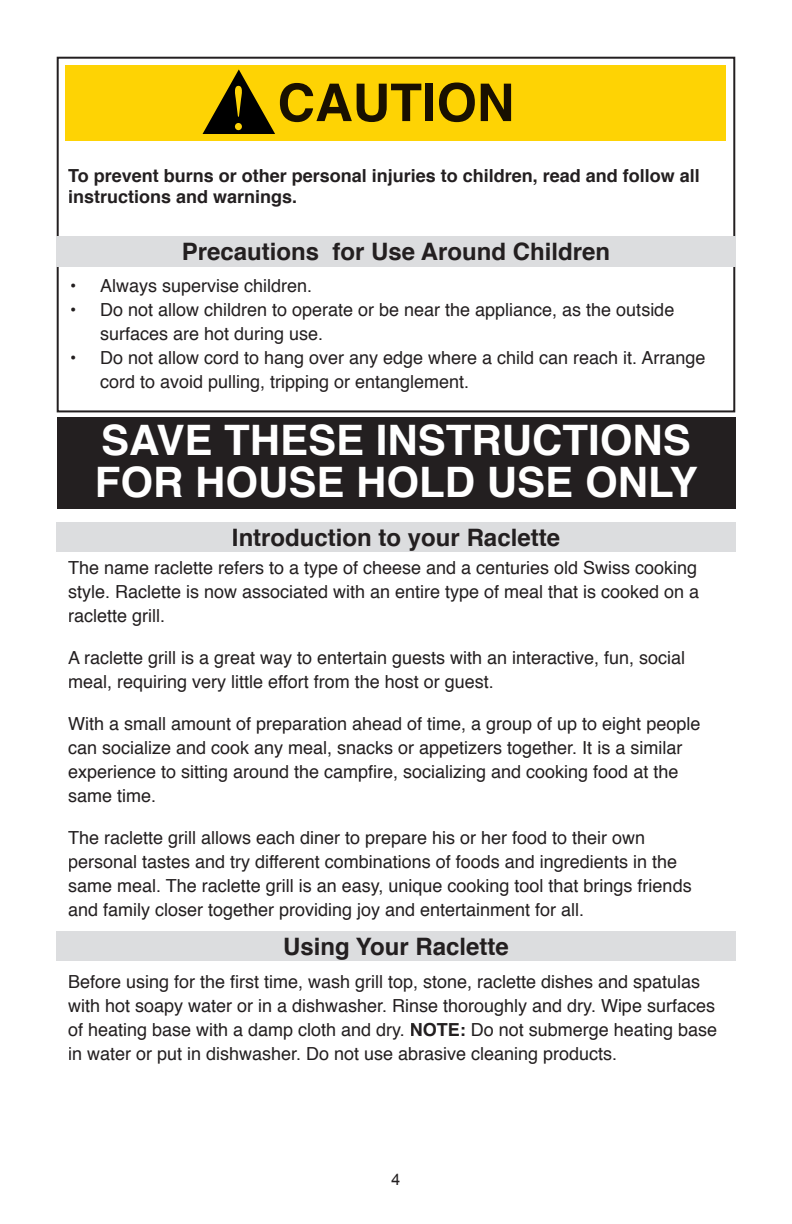
<style>
.page{position:relative;width:792px;height:1224px;background:#fff}
.page>*{position:absolute;margin:0;border:0;box-sizing:border-box;transform-origin:0 0}
.t1{font:700 52px "Helvetica";color:#191000}
.t2{font:700 42px/42px "Helvetica";color:#fff}
.t3{font:700 24px "Helvetica";color:#231f20}
.t4{font:18px/24px "Helvetica";color:#231f20}
.t5{font:700 18px/21.6px "Helvetica";color:#231f20}
.t6{font:16px "Arial";color:#231f20}
.s1{font-weight:700}
</style>
<div class="page">
<svg style="left:57px;top:57px;width:678px;height:355px"></svg>
<div style="left:57px;top:237px;width:678px;height:29px;background:#dcdddf"></div>
<div style="left:57px;top:417px;width:678px;height:92px;background:#231f20"></div>
<div style="left:57px;top:931px;width:678px;height:30px;background:#dcdddf"></div>
<div style="left:66px;top:65px;width:660px;height:76px;background:#fed304"></div>
<svg style="left:203px;top:69px;width:72px;height:65px"></svg>
<div style="left:57px;top:522px;width:678px;height:30px;background:#dcdddf"></div>
<h1 class="t1" style="left:278px;top:56px;width:238px">CAUTION</h1>
<p class="t5" style="left:68px;top:164px;width:633px">To prevent burns or other personal injuries to children, read and follow all instructions and warnings.</p>
<h3 class="t3" style="left:182px;top:230px;width:430px">Precautions for Use Around Children</h3>
<p class="t4" style="left:70px;top:273px;width:244px">• Always supervise children.</p>
<p class="t4" style="left:100px;top:297px;width:576px;text-indent:-30px">• Do not allow children to operate or be near the appliance, as the outside surfaces are hot during use.</p>
<p class="t4" style="left:100px;top:345px;width:607px;text-indent:-30px">• Do not allow cord to hang over any edge where a child can reach it. Arrange cord to avoid pulling, tripping or entanglement.</p>
<h2 class="t2" style="left:95px;top:417px;width:604px">SAVE THESE INSTRUCTIONS<br>FOR HOUSE HOLD USE ONLY</h2>
<h3 class="t3" style="left:232px;top:516px;width:330px">Introduction to your Raclette</h3>
<p class="t4" style="left:68px;top:555px;width:633px;text-align:justify">The name raclette refers to a type of cheese and a centuries old Swiss cooking style. Raclette is now associated with an entire type of meal that is cooked on a raclette grill.</p>
<p class="t4" style="left:68px;top:645px;width:619px">A raclette grill is a great way to entertain guests with an interactive, fun, social meal, requiring very little effort from the host or guest.</p>
<p class="t4" style="left:68px;top:711px;width:634px">With a small amount of preparation ahead of time, a group of up to eight people can socialize and cook any meal, snacks or appetizers together. It is a similar experience to sitting around the campfire, socializing and cooking food at the same time.</p>
<p class="t4" style="left:68px;top:825px;width:625px">The raclette grill allows each diner to prepare his or her food to their own personal tastes and try different combinations of foods and ingredients in the same meal. The raclette grill is an easy, unique cooking tool that brings friends and family closer together providing joy and entertainment for all.</p>
<h3 class="t3" style="left:283px;top:925px;width:227px">Using Your Raclette</h3>
<p class="t4" style="left:68px;top:969px;width:651px">Before using for the first time, wash grill top, stone, raclette dishes and spatulas with hot soapy water or in a dishwasher. Rinse thoroughly and dry. Wipe surfaces of heating base with a damp cloth and dry. <span class="s1">NOTE:</span> Do not submerge heating base in water or put in dishwasher. Do not use abrasive cleaning products.</p>
<p class="t6" style="left:392px;top:1170px;width:10px">4</p>
</div>
